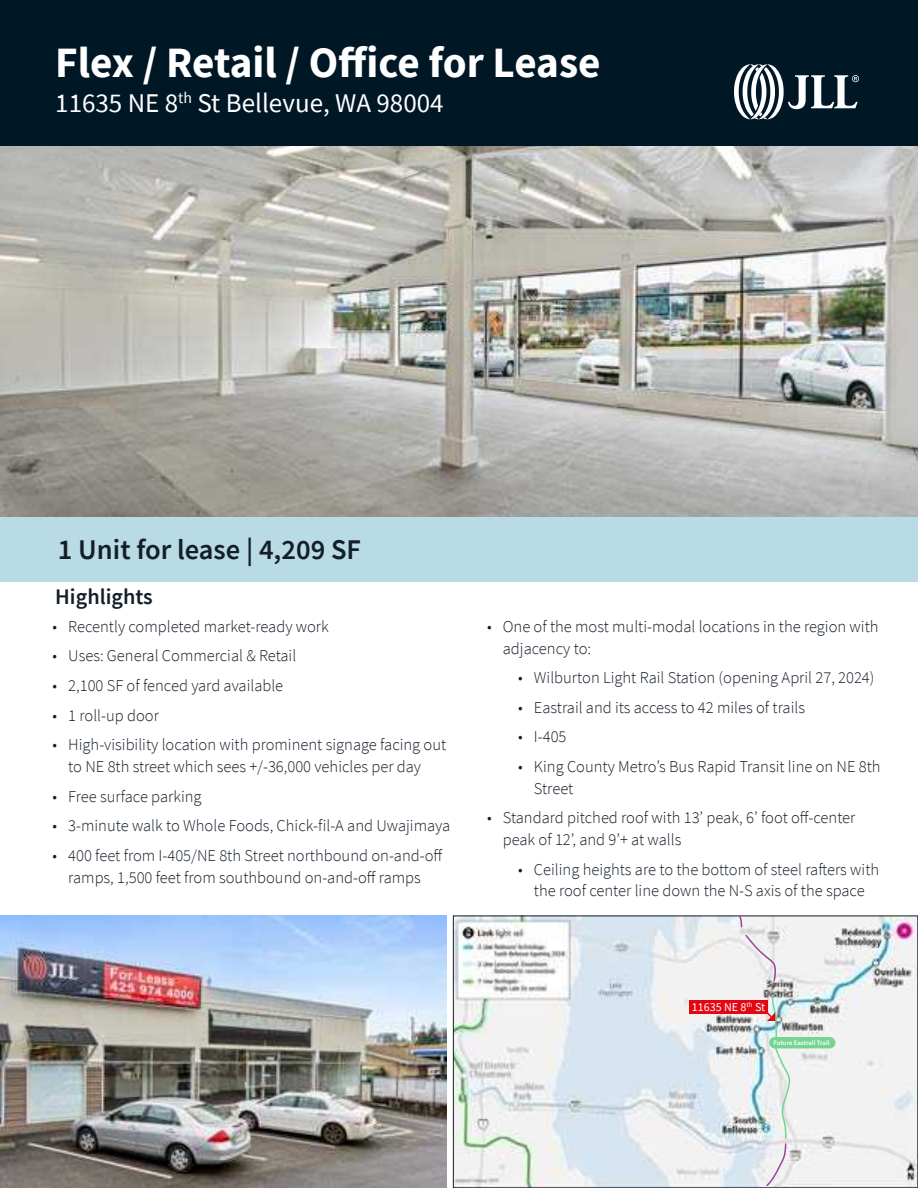
<style>
.page{position:relative;width:918px;height:1188px;background:#fff}
.page>*{position:absolute;margin:0;border:0;box-sizing:border-box;transform-origin:0 0}
.t1{font:700 43.2px "Source Sans Pro";color:#fff}
.t2{font:600 28.5px "Source Sans Pro";color:#141e29}
.t3{font:27px "Source Sans Pro";color:#fff}
.t4{font:600 22.2px "Source Sans Pro";color:#141e29}
.t5{font:300 16.5px/21.8px "Source Sans Pro";color:#141e29;text-align:center}
.t6{font:12px "Source Sans Pro";color:#fff}
.t7{font:600 6.75px "Source Sans Pro";color:#fff}
</style>
<div class="page">
<div style="left:0;top:516px;width:918px;height:65px;background:#b9dbe5"></div>
<div style="left:0;top:0;width:918px;height:174px;background:#001726"></div>
<img style="left:0;top:146px;width:918px;height:370px">
<img style="left:0;top:916px;width:446px;height:272px">
<svg style="left:734px;top:64px;width:125px;height:55px"></svg>
<img style="left:455px;top:918px;width:461px;height:268px">
<div style="left:453px;top:916px;width:465px;height:272px;border:1px solid #141e29"></div>
<div style="left:689px;top:1000px;width:79px;height:14px;background:#e30613"></div>
<svg style="left:738px;top:915px;width:39px;height:68px"></svg>
<svg style="left:765px;top:996px;width:28px;height:192px"></svg>
<div style="left:769px;top:1037px;width:66px;height:11px;background:#74d591;border-radius:6px"></div>
<h1 class="t1" style="left:55px;top:33px;width:547px">Flex / Retail / Office for Lease</h1>
<h3 class="t3" style="left:55px;top:86px;width:390px">11635 NE 8<sup>th</sup> St Bellevue, WA 98004</h3>
<h2 class="t2" style="left:58px;top:531px;width:305px">1 Unit for lease | 4,209 SF</h2>
<h3 class="t4" style="left:55px;top:582px;width:99px">Highlights</h3>
<p class="t5" style="left:53px;top:615px;width:278px">• Recently completed market-ready work</p>
<p class="t5" style="left:53px;top:645px;width:245px">• Uses: General Commercial &amp; Retail</p>
<p class="t5" style="left:53px;top:675px;width:232px">• 2,100 SF of fenced yard available</p>
<p class="t5" style="left:53px;top:704px;width:108px">• 1 roll-up door</p>
<p class="t5" style="left:53px;top:734px;width:395px">• High-visibility location with prominent signage facing out to NE 8th street which sees +/-36,000 vehicles per day</p>
<p class="t5" style="left:53px;top:785px;width:150px">• Free surface parking</p>
<p class="t5" style="left:53px;top:815px;width:399px">• 3-minute walk to Whole Foods, Chick-fil-A and Uwajimaya</p>
<p class="t5" style="left:53px;top:844px;width:392px">• 400 feet from I-405/NE 8th Street northbound on-and-off ramps, 1,500 feet from southbound on-and-off ramps</p>
<p class="t5" style="left:503px;top:615px;width:377px;text-align:left;text-indent:-16px">• One of the most multi-modal locations in the region with adjacency to:</p>
<p class="t5" style="left:518px;top:667px;width:358px">• Wilburton Light Rail Station (opening April 27, 2024)</p>
<p class="t5" style="left:518px;top:696px;width:288px">• Eastrail and its access to 42 miles of trails</p>
<p class="t5" style="left:518px;top:726px;width:50px">• I-405</p>
<p class="t5" style="left:534px;top:756px;width:348px;text-align:left;text-indent:-16px">• King County Metro’s Bus Rapid Transit line on NE 8th<br>Street</p>
<p class="t5" style="left:503px;top:807px;width:354px;text-align:left;text-indent:-16px">• Standard pitched roof with 13’ peak, 6’ foot off-center peak of 12’, and 9’+ at walls</p>
<p class="t5" style="left:518px;top:858px;width:363px">• Ceiling heights are to the bottom of steel rafters with the roof center line down the N-S axis of the space</p>
<p class="t6" style="left:692px;top:1000px;width:75px">11635 NE 8<sup>th</sup> St</p>
<p class="t7" style="left:773px;top:1038px;width:58px">Future Eastrail Trail</p>
</div>
